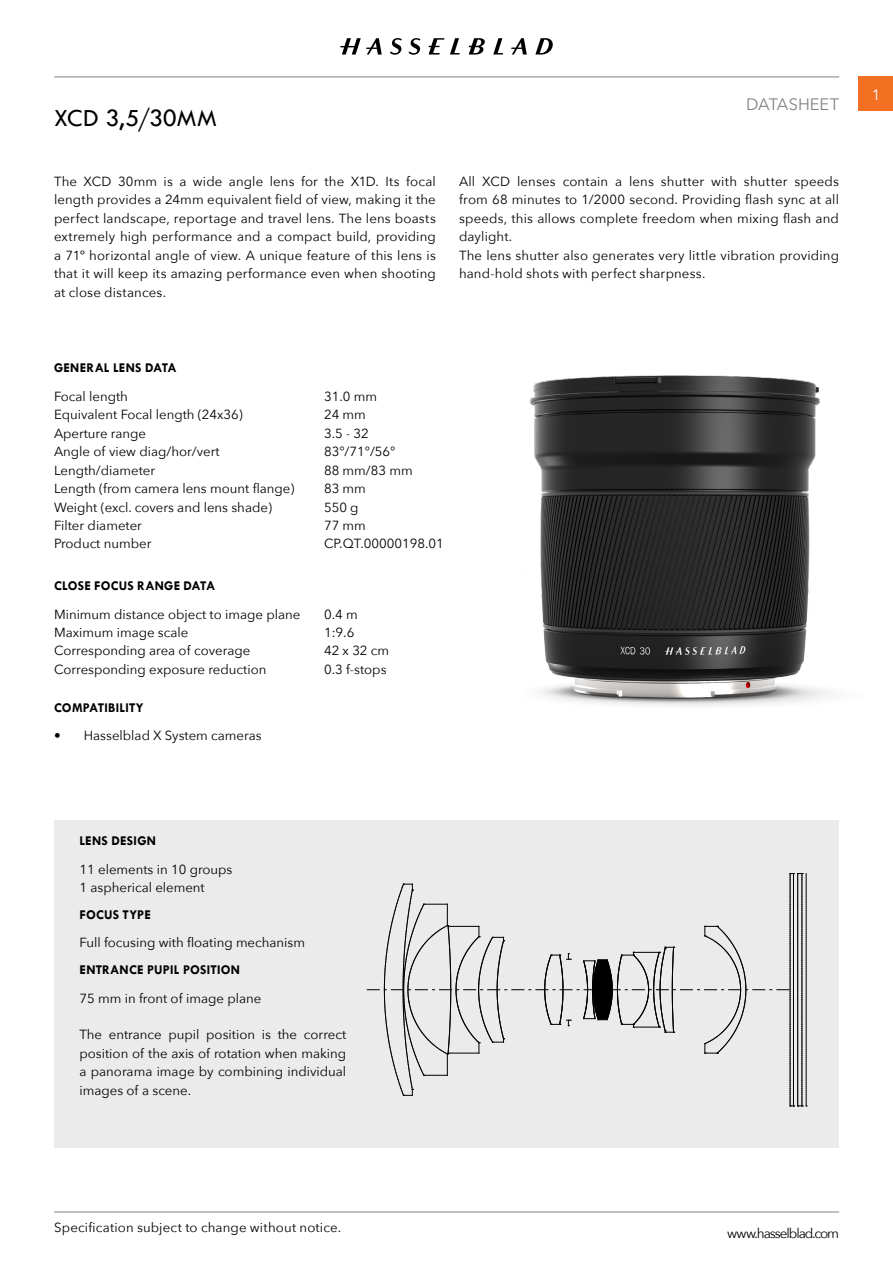
<style>
.page{position:relative;width:893px;height:1263px;background:#fff}
.page>*{position:absolute;margin:0;border:0;box-sizing:border-box;transform-origin:0 0}
.t1{font:25.5px "Tw Cen";letter-spacing:-.005em;color:#000}
.t2{font:16.5px "Avenir Next";letter-spacing:-.005em;color:#808285}
.t3{font:15px "Avenir Next";color:#fff}
.Heading_3{font:700 13.5px "Tw Cen";letter-spacing:.015em;color:#000}
.t4{font:13.5px "Avenir Next";letter-spacing:-.08em;color:#000}
.New_Spec{font:13.2px/18.5px "Avenir Next";color:#000;text-align:justify}
.Introtext{font:13.2px/18.5px "Avenir Next";letter-spacing:.01em;color:#000;text-align:justify}
</style>
<div class="page">
<div style="left:859px;top:77px;width:34px;height:34px;background:#f36f21"></div>
<hr style="left:54px;top:77px;width:785px;height:1px;background:#808285">
<hr style="left:54px;top:1211px;width:785px;height:1px;background:#808285">
<svg style="left:340px;top:38px;width:213px;height:17px"></svg>
<div style="left:54px;top:820px;width:785px;height:328px;background:#ebebeb"></div>
<img style="left:529px;top:375px;width:301px;height:331px">
<svg style="left:367px;top:873px;width:440px;height:233px"></svg>
<h1 class="t1" style="left:54px;top:102px;width:164px">XCD 3,5/30MM</h1>
<p class="t2" style="left:746px;top:90px;width:95px">DATASHEET</p>
<p class="Introtext" style="left:54px;top:171px;width:383px">The XCD 30mm is a wide angle lens for the X1D. Its focal length provides a 24mm equivalent field of view, making it the perfect landscape, reportage and travel lens. The lens boasts extremely high performance and a compact build, providing a 71º horizontal angle of view. A unique feature of this lens is that it will keep its amazing performance even when shooting at close distances.</p>
<p class="Introtext" style="left:459px;top:171px;width:381px">All XCD lenses contain a lens shutter with shutter speeds from 68 minutes to 1/2000 second. Providing flash sync at all speeds, this allows complete freedom when mixing flash and daylight.</p>
<p class="Introtext" style="left:459px;top:245px;width:381px">The lens shutter also generates very little vibration providing hand-hold shots with perfect sharpness.</p>
<p class="Heading_3" style="left:54px;top:360px;width:124px">GENERAL LENS DATA</p>
<p class="New_Spec" style="left:54px;top:386px;width:75px">Focal length</p>
<p class="New_Spec" style="left:324px;top:386px;width:55px">31.0 mm</p>
<p class="New_Spec" style="left:54px;top:405px;width:190px">Equivalent Focal length (24x36)</p>
<p class="New_Spec" style="left:324px;top:405px;width:43px">24 mm</p>
<p class="New_Spec" style="left:54px;top:423px;width:94px">Aperture range</p>
<p class="New_Spec" style="left:324px;top:423px;width:46px">3.5 - 32</p>
<p class="New_Spec" style="left:54px;top:442px;width:167px">Angle of view diag/hor/vert</p>
<p class="New_Spec" style="left:324px;top:442px;width:73px">83°/71°/56°</p>
<p class="New_Spec" style="left:54px;top:460px;width:103px">Length/diameter</p>
<p class="New_Spec" style="left:324px;top:460px;width:90px">88 mm/83 mm</p>
<p class="New_Spec" style="left:54px;top:479px;width:242px">Length (from camera lens mount flange)</p>
<p class="New_Spec" style="left:324px;top:479px;width:43px">83 mm</p>
<p class="New_Spec" style="left:54px;top:497px;width:219px">Weight (excl. covers and lens shade)</p>
<p class="New_Spec" style="left:324px;top:497px;width:36px">550 g</p>
<p class="New_Spec" style="left:54px;top:516px;width:90px">Filter diameter</p>
<p class="New_Spec" style="left:324px;top:516px;width:43px">77 mm</p>
<p class="New_Spec" style="left:54px;top:534px;width:99px">Product number</p>
<p class="New_Spec" style="left:324px;top:534px;width:121px">CP.QT.00000198.01</p>
<p class="Heading_3" style="left:54px;top:578px;width:163px">CLOSE FOCUS RANGE DATA</p>
<p class="New_Spec" style="left:54px;top:604px;width:248px">Minimum distance object to image plane</p>
<p class="New_Spec" style="left:324px;top:604px;width:35px">0.4 m</p>
<p class="New_Spec" style="left:54px;top:623px;width:136px">Maximum image scale</p>
<p class="New_Spec" style="left:324px;top:623px;width:32px">1:9.6</p>
<p class="New_Spec" style="left:54px;top:641px;width:198px">Corresponding area of coverage</p>
<p class="New_Spec" style="left:324px;top:641px;width:67px">42 x 32 cm</p>
<p class="New_Spec" style="left:54px;top:659px;width:214px">Corresponding exposure reduction</p>
<p class="New_Spec" style="left:324px;top:659px;width:64px">0.3 f-stops</p>
<p class="Heading_3" style="left:54px;top:699px;width:91px">COMPATIBILITY</p>
<p class="New_Spec" style="left:54px;top:726px;width:209px">• Hasselblad X System cameras</p>
<p class="t3" style="left:872px;top:82px;width:10px">1</p>
<p class="Heading_3" style="left:80px;top:833px;width:78px">LENS DESIGN</p>
<p class="New_Spec" style="left:80px;top:859px;width:154px">11 elements in 10 groups</p>
<p class="New_Spec" style="left:80px;top:877px;width:127px">1 aspherical element</p>
<p class="Heading_3" style="left:80px;top:906px;width:73px">FOCUS TYPE</p>
<p class="New_Spec" style="left:80px;top:933px;width:227px">Full focusing with floating mechanism</p>
<p class="Heading_3" style="left:80px;top:962px;width:162px">ENTRANCE PUPIL POSITION</p>
<p class="New_Spec" style="left:80px;top:988px;width:183px">75 mm in front of image plane</p>
<p class="New_Spec" style="left:80px;top:1025px;width:268px">The entrance pupil position is the correct position of the axis of rotation when making a panorama image by combining individual images of a scene.</p>
<p class="Introtext" style="left:54px;top:1217px;width:288px">Specification subject to change without notice.</p>
<p class="t4" style="left:727px;top:1222px;width:114px">www.hasselblad.com</p>
</div>
